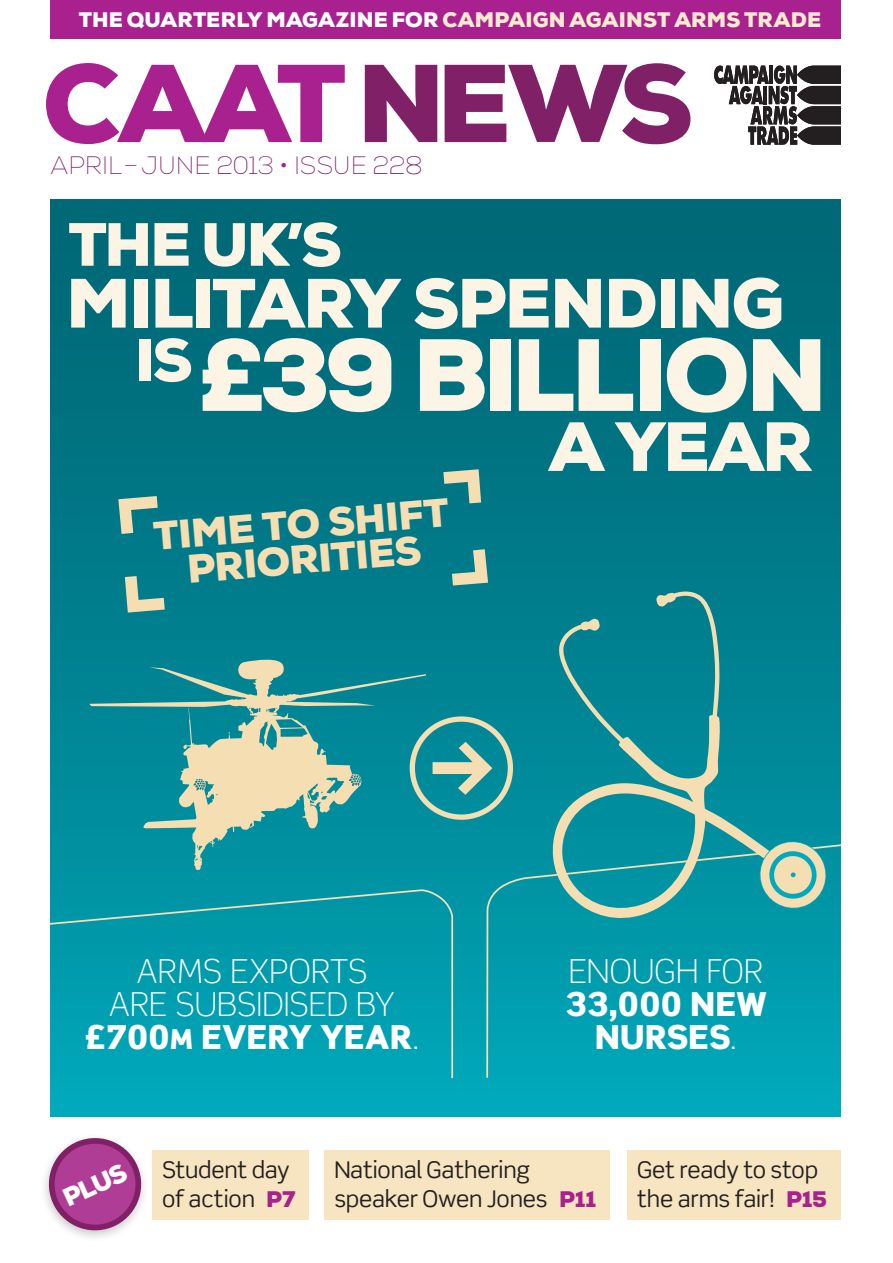
<style>
.page{position:relative;width:893px;height:1263px;background:#fff}
.page>*{position:absolute;margin:0;border:0;box-sizing:border-box;transform-origin:0 0}
.t1{font:900 110.4px "Nexa";letter-spacing:-.035em;color:#a9218e}
.t2{font:900 102.3px "Nexa";letter-spacing:-.045em;color:#fcf4e5}
.t3{font:900 69.6px "Nexa";letter-spacing:-.025em;color:#fcf4e5}
.t4{font:900 69.45px "Nexa";color:#fcf4e5}
.t5{font:900 60.9px "Nexa";color:#fcf4e5}
.t6{font:900 60px "Nexa";color:#fcf4e5}
.t7{font:900 39.9px/35.2px "Nexa";color:#f5deb1;text-align:center}
.t8{font:300 33px/33.2px "Scene Std";color:#fff;text-align:center}
.t9{font:900 33px/33.2px "Scene Std";letter-spacing:.01em;color:#fff;text-align:center}
.t10{font:900 25.65px "Nexa";color:#fff}
.t11{font:100 25.2px "Nexa";letter-spacing:-.005em;color:#802067}
.t12{font:23.1px/28.3px "Scene Std";letter-spacing:-.01em;color:#231f20}
.t13{font:900 21px "Nexa";letter-spacing:.01em;color:#f9ebcf}
.s1{color:#fff}
.s2{color:#802067}
.s3{color:#a9218e}
.s4{font-weight:900}
.s5{font-weight:900;font-size:27.6px}
.s6{font-weight:300}
.s7{font-family:"Nexa";font-weight:900;font-size:22.5px;color:#a9218e}
</style>
<div class="page">
<svg style="left:714px;top:66px;width:127px;height:79px"></svg>
<div style="left:152px;top:1150px;width:156px;height:69px;background:#f6e5c0"></div>
<div style="left:324px;top:1150px;width:286px;height:69px;background:#f6e5c0"></div>
<div style="left:627px;top:1150px;width:214px;height:69px;background:#f6e5c0"></div>
<div style="left:39px;top:1132px;width:110px;height:110px;background:#231f20;opacity:.25"></div>
<svg style="left:49px;top:1138px;width:92px;height:95px"></svg>
<div style="left:50px;top:200px;width:791px;height:916px;background:linear-gradient(to bottom,#006270,#02a6b7)"></div>
<div style="left:410px;top:716px;width:103px;height:104px;border:5px solid #f5deb1;border-radius:50%"></div>
<svg style="left:433px;top:742px;width:59px;height:53px;background:#59a8a2"></svg>
<svg style="left:431px;top:463px;width:57px;height:52px;background:#378d8e"></svg>
<svg style="left:440px;top:537px;width:54px;height:55px;background:#379092"></svg>
<svg style="left:112px;top:489px;width:58px;height:57px;background:#358d8f"></svg>
<svg style="left:118px;top:564px;width:59px;height:55px;background:#369193"></svg>
<div style="left:50px;top:0;width:791px;height:38px;background:#a9218e"></div>
<svg style="left:50px;top:888px;width:404px;height:192px;background:#039dae"></svg>
<svg style="left:485px;top:843px;width:356px;height:236px;background:#019dae"></svg>
<svg style="left:550px;top:714px;width:226px;height:210px;background:#289ba1"></svg>
<svg style="left:755px;top:836px;width:76px;height:77px;background:#77baad"></svg>
<svg style="left:656px;top:589px;width:64px;height:134px;background:#198a94"></svg>
<svg style="left:558px;top:619px;width:75px;height:133px;background:#168c96"></svg>
<svg style="left:81px;top:648px;width:346px;height:232px;background:#339b9e"></svg>
<svg style="left:349px;top:774px;width:12px;height:12px"></svg>
<svg style="left:193px;top:779px;width:13px;height:12px"></svg>
<p class="t13" style="left:79px;top:6px;width:744px"><span class="s1">THE QUARTERLY MAGAZINE FOR</span> CAMPAIGN AGAINST ARMS TRADE</p>
<h1 class="t1" style="left:42px;top:33px;width:652px">CAAT<span class="s2">NEWS</span></h1>
<p class="t11" style="left:50px;top:150px;width:299px">APRIL–JUNE 2013 <span class="s3">•</span> ISSUE</p>
<p class="t11" style="left:373px;top:150px;width:52px">228</p>
<h3 class="t5" style="left:68px;top:205px;width:275px">THE UK’S</h3>
<h3 class="t3" style="left:66px;top:259px;width:719px">MILITARY SPENDING</h3>
<h3 class="t6" style="left:134px;top:321px;width:60px">IS</h3>
<h2 class="t2" style="left:198px;top:309px;width:631px">£39 BILLION</h2>
<h3 class="t7" style="left:152px;top:520px;width:289px;rotate:-5deg">TIME T O SHIFT<br>PRIORIT IES</h3>
<h3 class="t4" style="left:549px;top:402px;width:260px">A YEAR</h3>
<h3 class="t8" style="left:84px;top:954px;width:336px">ARMS EXPORTS<br>ARE SUBSIDISED BY <span class="s4">£700</span><span class="s5">M</span> <span class="s4">EVERY YEAR</span>.</h3>
<h3 class="t8" style="left:569px;top:954px;width:196px">ENOUGH FOR</h3>
<h3 class="t9" style="left:565px;top:987px;width:203px">33,000 NEW<br>NURSES<span class="s6">.</span></h3>
<p class="t10" style="left:57px;top:1184px;width:69px;rotate:-25deg">PLUS</p>
<p class="t12" style="left:162px;top:1155px;width:135px">Student day of action <span class="s7">P7</span></p>
<p class="t12" style="left:334px;top:1155px;width:263px">National Gathering speaker Owen Jones <span class="s7">P11</span></p>
<p class="t12" style="left:637px;top:1155px;width:183px">Get ready to stop</p>
<p class="t12" style="left:637px;top:1184px;width:192px">the arms fair! <span class="s7">P15</span></p>
</div>
